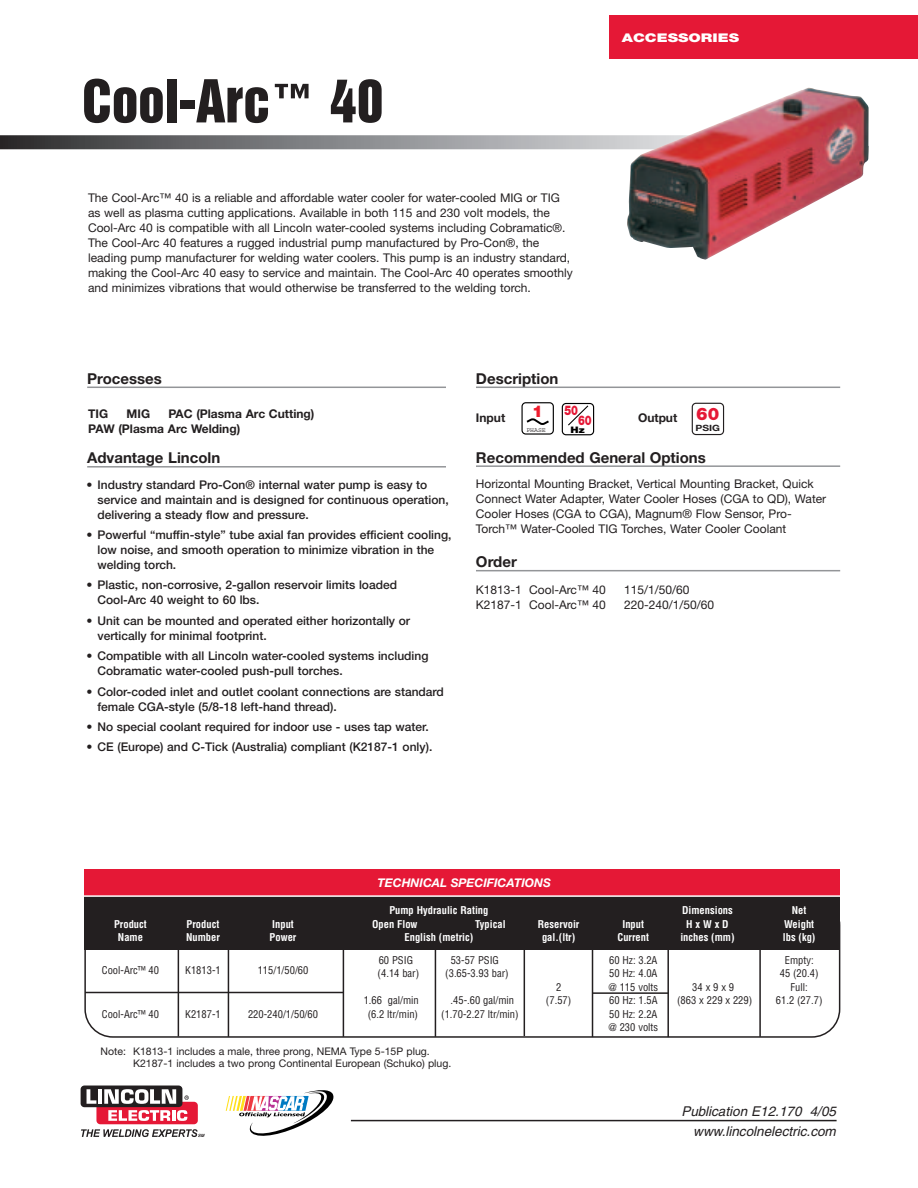
<style>
.page{position:relative;width:918px;height:1188px;background:#fff}
.page>*{position:absolute;margin:0;border:0;box-sizing:border-box;transform-origin:0 0}
.t1{font:54px "Swiss 921 BT Regular A";color:#231f20}
.t2{font:900 17.25px "Helvetica Neue";color:#e51836}
.t3{font:900 16.2px "Helvetica Neue";color:#ee1b2c}
.t4{font:700 15px "Helvetica Neue";color:#231f20}
.t5{font:italic 13.5px/19.6px "Helvetica";color:#231f20;text-align:right}
.t6{font:900 13.35px "Helvetica Neue";color:#e51836;scale:.77 1}
.t7{font:12px/15px "Helvetica Neue";color:#231f20}
.t8{font:500 12px/15px "Helvetica Neue";color:#231f20}
.t9{font:700 12px/15px "Helvetica Neue";color:#231f20}
.t10{font:italic 700 12px "Helvetica Neue";color:#fff}
.t11{font:900 12px "Helvetica Neue";color:#fff;scale:1.3 1}
.t12{font:condensed 10.5px/13.5px "Helvetica";color:#231f20}
.t13{font:700 condensed 10.5px "Helvetica";color:#fff}
.t14{font:10.5px/12px "Helvetica Neue";color:#231f20}
.t15{font:900 9px "Helvetica Neue";color:#000;scale:1.2 1}
.t16{font:700 8.7px "Helvetica Neue";color:#231f20;scale:1.2 1}
.t17{font:6.45px "Courier";color:#231f20}
</style>
<div class="page">
<svg style="left:84px;top:950px;width:756px;height:88px"></svg>
<hr style="left:476px;top:387px;width:364px;height:1px;background:#939598">
<svg style="left:0;top:135px;width:627px;height:14px;background:#818285"></svg>
<div style="left:609px;top:16px;width:309px;height:43px;background:#e51836"></div>
<div style="left:81px;top:1086px;width:101px;height:21px;background:#231f20;border-radius:4px"></div>
<svg style="left:81px;top:1089px;width:124px;height:48px"></svg>
<hr style="left:351px;top:1120px;width:486px;height:1px;background:#231f20">
<hr style="left:87px;top:387px;width:359px;height:1px;background:#939598">
<hr style="left:87px;top:466px;width:359px;height:2px;background:#939598">
<hr style="left:476px;top:570px;width:364px;height:1px;background:#939598">
<div style="left:84px;top:896px;width:756px;height:54px;background:#231f20"></div>
<div style="left:84px;top:869px;width:756px;height:27px;background:#e51836"></div>
<hr style="left:76px;top:895px;width:779px;height:2px;background:#fff">
<hr style="left:476px;top:465px;width:364px;height:2px;background:#939598">
<div style="left:521px;top:402px;width:33px;height:33px;background:#fff;border:1px solid #000;border-radius:4px"></div>
<svg style="left:526px;top:418px;width:23px;height:7px"></svg>
<div style="left:692px;top:403px;width:32px;height:32px;border:1px solid #231f20;border-radius:4px"></div>
<div style="left:562px;top:403px;width:32px;height:32px;background:#fff;border:1px solid #000;border-radius:4px"></div>
<svg style="left:567px;top:404px;width:22px;height:22px"></svg>
<hr style="left:592px;top:949px;width:1px;height:88px;background:#231f20">
<hr style="left:667px;top:949px;width:2px;height:88px;background:#231f20">
<hr style="left:178px;top:949px;width:1px;height:87px;background:#231f20">
<hr style="left:228px;top:948px;width:1px;height:89px;background:#231f20">
<hr style="left:343px;top:950px;width:1px;height:87px;background:#231f20">
<hr style="left:524px;top:948px;width:1px;height:88px;background:#231f20">
<hr style="left:759px;top:949px;width:2px;height:88px;background:#231f20">
<hr style="left:85px;top:992px;width:258px;height:1px;background:#231f20">
<hr style="left:435px;top:945px;width:1px;height:92px;background:#231f20">
<hr style="left:593px;top:992px;width:75px;height:2px;background:#231f20">
<svg style="left:226px;top:1090px;width:108px;height:46px"></svg>
<img style="left:627px;top:88px;width:242px;height:172px">
<h1 class="t1" style="left:82px;top:79px;width:303px">Cool-Arc™ 40</h1>
<p class="t7" style="left:88px;top:191px;width:486px">The Cool-Arc™ 40 is a reliable and affordable water cooler for water-cooled MIG or TIG as well as plasma cutting applications. Available in both 115 and 230 volt models, the Cool-Arc 40 is compatible with all Lincoln water-cooled systems including Cobramatic®.<br>The Cool-Arc 40 features a rugged industrial pump manufactured by Pro-Con®, the leading pump manufacturer for welding water coolers. This pump is an industry standard, making the Cool-Arc 40 easy to service and maintain. The Cool-Arc 40 operates smoothly and minimizes vibrations that would otherwise be transferred to the welding torch.</p>
<p class="t11" style="left:622px;top:33px;width:92px">ACCESSORIES</p>
<p class="t4" style="left:87px;top:373px;width:76px">Processes</p>
<p class="t9" style="left:88px;top:408px;width:21px">TIG</p>
<p class="t9" style="left:127px;top:408px;width:25px">MIG</p>
<p class="t9" style="left:88px;top:408px;width:228px;text-indent:80px">PAC (Plasma Arc Cutting)<br>PAW (Plasma Arc Welding)</p>
<p class="t4" style="left:476px;top:373px;width:84px">Description</p>
<p class="t9" style="left:476px;top:411px;width:31px">Input</p>
<p class="t9" style="left:638px;top:411px;width:41px">Output</p>
<h3 class="t3" style="left:532px;top:405px;width:12px">1</h3>
<p class="t17" style="left:526px;top:428px;width:21px">PHASE</p>
<p class="t6" style="left:564px;top:406px;width:19px">50</p>
<p class="t15" style="left:571px;top:426px;width:13px">Hz</p>
<p class="t6" style="left:578px;top:416px;width:19px">60</p>
<h2 class="t2" style="left:696px;top:407px;width:25px">60</h2>
<p class="t16" style="left:695px;top:425px;width:22px">PSIG</p>
<p class="t4" style="left:87px;top:453px;width:135px">Advantage Lincoln</p>
<p class="t4" style="left:476px;top:452px;width:231px">Recommended General Options</p>
<p class="t8" style="left:98px;top:478px;width:353px;text-indent:-11px">• Industry standard Pro-Con® internal water pump is easy to service and maintain and is designed for continuous operation, delivering a steady flow and pressure.</p>
<p class="t8" style="left:98px;top:528px;width:355px;text-indent:-11px">• Powerful “muffin-style” tube axial fan provides efficient cooling, low noise, and smooth operation to minimize vibration in the welding torch.</p>
<p class="t8" style="left:98px;top:579px;width:301px;text-indent:-11px">• Plastic, non-corrosive, 2-gallon reservoir limits loaded<br>Cool-Arc 40 weight to 60 lbs.</p>
<p class="t8" style="left:98px;top:614px;width:314px;text-indent:-11px">• Unit can be mounted and operated either horizontally or vertically for minimal footprint.</p>
<p class="t8" style="left:98px;top:649px;width:332px;text-indent:-11px">• Compatible with all Lincoln water-cooled systems including<br>Cobramatic water-cooled push-pull torches.</p>
<p class="t8" style="left:98px;top:685px;width:348px;text-indent:-11px">• Color-coded inlet and outlet coolant connections are standard female CGA-style (5/8-18 left-hand thread).</p>
<p class="t8" style="left:87px;top:720px;width:344px">• No special coolant required for indoor use - uses tap water.</p>
<p class="t8" style="left:87px;top:741px;width:347px">• CE (Europe) and C-Tick (Australia) compliant (K2187-1 only).</p>
<p class="t7" style="left:476px;top:478px;width:352px">Horizontal Mounting Bracket, Vertical Mounting Bracket, Quick Connect Water Adapter, Water Cooler Hoses (CGA to QD), Water Cooler Hoses (CGA to CGA), Magnum® Flow Sensor, Pro-Torch™ Water-Cooled TIG Torches, Water Cooler Coolant</p>
<p class="t4" style="left:476px;top:556px;width:42px">Order</p>
<p class="t7" style="left:476px;top:583px;width:132px">K1813-1 Cool-Arc™ 40</p>
<p class="t7" style="left:624px;top:583px;width:67px">115/1/50/60</p>
<p class="t7" style="left:476px;top:598px;width:132px">K2187-1 Cool-Arc™ 40</p>
<p class="t7" style="left:624px;top:598px;width:92px">220-240/1/50/60</p>
<p class="t10" style="left:377px;top:878px;width:175px">TECHNICAL SPECIFICATIONS</p>
<p class="t13" style="left:389px;top:906px;width:101px">Pump Hydraulic Rating</p>
<p class="t13" style="left:682px;top:906px;width:52px">Dimensions</p>
<p class="t13" style="left:792px;top:906px;width:16px">Net</p>
<p class="t13" style="left:114px;top:920px;width:34px">Product</p>
<p class="t13" style="left:187px;top:920px;width:34px">Product</p>
<p class="t13" style="left:272px;top:920px;width:23px">Input</p>
<p class="t13" style="left:372px;top:920px;width:47px">Open Flow</p>
<p class="t13" style="left:475px;top:920px;width:32px">Typical</p>
<p class="t13" style="left:538px;top:920px;width:43px">Reservoir</p>
<p class="t13" style="left:622px;top:920px;width:23px">Input</p>
<p class="t13" style="left:686px;top:920px;width:44px">H x W x D</p>
<p class="t13" style="left:784px;top:920px;width:32px">Weight</p>
<p class="t13" style="left:118px;top:933px;width:27px">Name</p>
<p class="t13" style="left:186px;top:933px;width:35px">Number</p>
<p class="t13" style="left:270px;top:933px;width:28px">Power</p>
<p class="t13" style="left:405px;top:933px;width:70px">English (metric)</p>
<p class="t13" style="left:542px;top:933px;width:35px">gal.(ltr)</p>
<p class="t13" style="left:618px;top:933px;width:33px">Current</p>
<p class="t13" style="left:680px;top:933px;width:56px">inches (mm)</p>
<p class="t13" style="left:783px;top:933px;width:34px">lbs (kg)</p>
<p class="t12" style="left:102px;top:964px;width:59px">Cool-Arc™ 40</p>
<p class="t12" style="left:185px;top:964px;width:37px">K1813-1</p>
<p class="t12" style="left:258px;top:964px;width:52px">115/1/50/60</p>
<p class="t12" style="left:379px;top:954px;width:36px">60 PSIG</p>
<p class="t12" style="left:451px;top:954px;width:50px">53-57 PSIG</p>
<p class="t12" style="left:609px;top:954px;width:50px">60 Hz: 3.2A</p>
<p class="t12" style="left:785px;top:954px;width:30px">Empty:</p>
<p class="t12" style="left:378px;top:967px;width:43px">(4.14 bar)</p>
<p class="t12" style="left:445px;top:967px;width:65px">(3.65-3.93 bar)</p>
<p class="t12" style="left:609px;top:967px;width:50px">50 Hz: 4.0A</p>
<p class="t12" style="left:780px;top:967px;width:40px">45 (20.4)</p>
<p class="t12" style="left:556px;top:981px;width:7px">2</p>
<p class="t12" style="left:608px;top:981px;width:51px">@ 115 volts</p>
<p class="t12" style="left:692px;top:981px;width:43px">34 x 9 x 9</p>
<p class="t12" style="left:791px;top:981px;width:19px">Full:</p>
<p class="t12" style="left:364px;top:994px;width:57px">1.66 gal/min</p>
<p class="t12" style="left:451px;top:994px;width:65px">.45-.60 gal/min</p>
<p class="t12" style="left:546px;top:994px;width:27px">(7.57)</p>
<p class="t12" style="left:609px;top:994px;width:50px">60 Hz: 1.5A</p>
<p class="t12" style="left:677px;top:994px;width:77px">(863 x 229 x 229)</p>
<p class="t12" style="left:776px;top:994px;width:48px">61.2 (27.7)</p>
<p class="t12" style="left:102px;top:1008px;width:59px">Cool-Arc™ 40</p>
<p class="t12" style="left:185px;top:1008px;width:37px">K2187-1</p>
<p class="t12" style="left:248px;top:1008px;width:71px">220-240/1/50/60</p>
<p class="t12" style="left:368px;top:1008px;width:52px">(6.2 ltr/min)</p>
<p class="t12" style="left:441px;top:1008px;width:79px">(1.70-2.27 ltr/min)</p>
<p class="t12" style="left:608px;top:1008px;width:51px">50 Hz: 2.2A @ 230 volts</p>
<p class="t14" style="left:133px;top:1046px;width:320px;text-indent:-32px">Note: K1813-1 includes a male, three prong, NEMA Type 5-15P plug.<br>K2187-1 includes a two prong Continental European (Schuko) plug.</p>
<p class="t5" style="left:681px;top:1102px;width:156px">Publication E12.170 4/05 www.lincolnelectric.com</p>
</div>
